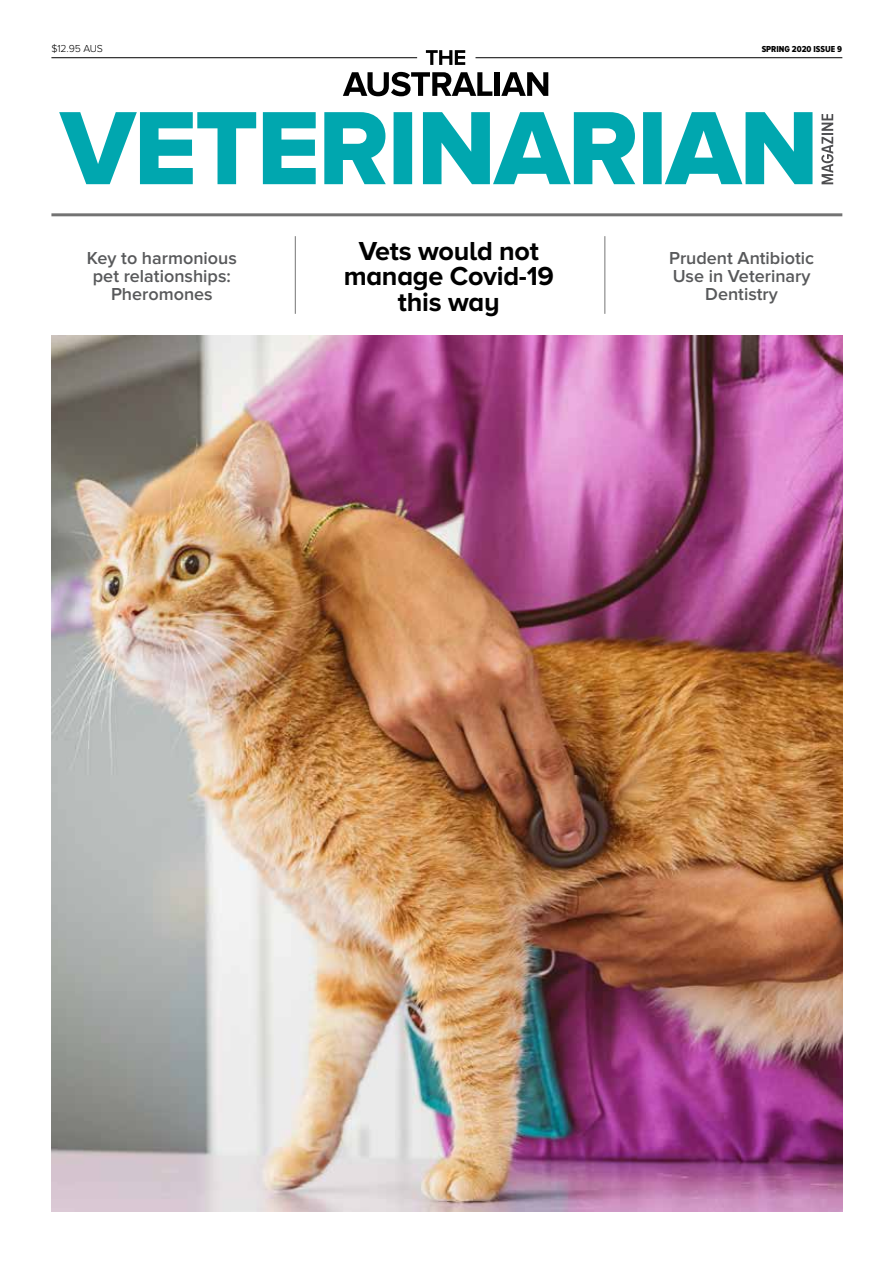
<style>
.page{position:relative;width:893px;height:1263px;background:#fff}
.page>*{position:absolute;margin:0;border:0;box-sizing:border-box;transform-origin:0 0}
.t1{font:700 27px/25.5px "Proxima Nova A";letter-spacing:-.01em;color:#000;text-align:center}
.t2{font:600 18px/18px "Proxima Nova";color:#58595b;text-align:center}
.t3{font:300 10.5px "Proxima Nova A";letter-spacing:-.01em;color:#000}
.t4{font:9px "Proxima Nova A Cond Extrabld";color:#000}
</style>
<div class="page">
<img style="left:51px;top:336px;width:791px;height:876px">
<hr style="left:51px;top:213px;width:791px;height:3px;background:#000">
<hr style="left:295px;top:236px;width:1px;height:78px;background:#000">
<hr style="left:605px;top:236px;width:1px;height:78px;background:#000">
<svg style="left:426px;top:50px;width:39px;height:15px"></svg>
<svg style="left:343px;top:72px;width:149px;height:24px"></svg>
<div style="left:495px;top:72px;width:5px;height:24px;background:#000"></div>
<svg style="left:501px;top:72px;width:47px;height:24px"></svg>
<hr style="left:51px;top:57px;width:366px;height:1px;background:#000">
<hr style="left:475px;top:57px;width:367px;height:1px;background:#000">
<svg style="left:821px;top:114px;width:12px;height:70px"></svg>
<svg style="left:59px;top:112px;width:753px;height:72px;fill:#00a7af"></svg>
<p class="t3" style="left:51px;top:42px;width:53px">$12.95 AUS</p>
<p class="t4" style="left:762px;top:44px;width:82px">SPRING 2020 ISSUE 9</p>
<h1 class="t1" style="left:344px;top:237px;width:212px">Vets would not manage Covid-19 this way</h1>
<p class="t2" style="left:87px;top:250px;width:152px">Key to harmonious pet relationships:<br>Pheromones</p>
<p class="t2" style="left:669px;top:250px;width:146px">Prudent Antibiotic<br>Use in Veterinary<br>Dentistry</p>
</div>
